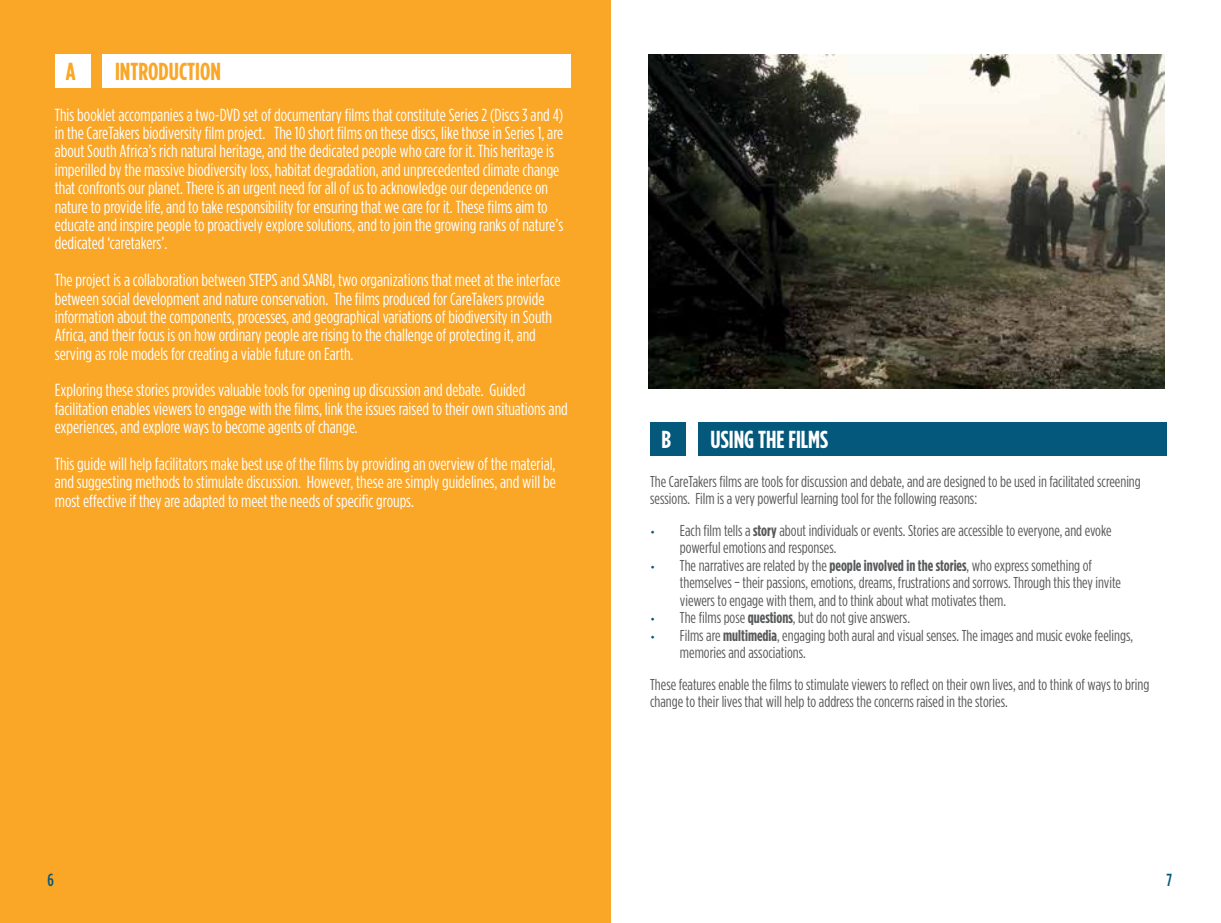
<style>
.page{position:relative;width:1221px;height:923px;background:#fff}
.page>*{position:absolute;margin:0;border:0;box-sizing:border-box;transform-origin:0 0}
.t1{font:700 24.5px "Gotham Condensed";color:#fff}
.t2{font:700 24.5px "Gotham Condensed";color:#faa627}
.t3{font:17.5px/18.4px "Gotham Condensed";color:#fff}
.t4{font:500 17.5px "Gotham Condensed";color:#04587b}
.t5{font:15.75px/17.5px "Gotham Condensed";color:#58595b}
.s1{font-weight:700}
</style>
<div class="page">
<div style="left:0;top:0;width:610px;height:923px;background:#faa627"></div>
<div style="left:698px;top:422px;width:468px;height:33px;background:#04587b"></div>
<div style="left:650px;top:422px;width:36px;height:33px;background:#04587b"></div>
<div style="left:102px;top:55px;width:468px;height:33px;background:#fff"></div>
<div style="left:55px;top:55px;width:36px;height:33px;background:#fff"></div>
<img style="left:649px;top:55px;width:515px;height:334px">
<h1 class="t2" style="left:66px;top:57px;width:11px">A</h1>
<h1 class="t2" style="left:115px;top:57px;width:107px">INTRODUCTION</h1>
<p class="t3" style="left:55px;top:105px;width:510px">This booklet accompanies a two-DVD set of documentary films that constitute Series 2 (Discs 3 and 4) in the CareTakers biodiversity film project. The 10 short films on these discs, like those in Series 1, are about South Africa’s rich natural heritage, and the dedicated people who care for it. This heritage is imperilled by the massive biodiversity loss, habitat degradation, and unprecedented climate change that confronts our planet. There is an urgent need for all of us to acknowledge our dependence on nature to provide life, and to take responsibility for ensuring that we care for it. These films aim to educate and inspire people to proactively explore solutions, and to join the growing ranks of nature’s dedicated ‘caretakers’.</p>
<p class="t3" style="left:55px;top:271px;width:507px">The project is a collaboration between STEPS and SANBI, two organizations that meet at the interface between social development and nature conservation. The films produced for CareTakers provide information about the components, processes, and geographical variations of biodiversity in South Africa, and their focus is on how ordinary people are rising to the challenge of protecting it, and serving as role models for creating a viable future on Earth.</p>
<p class="t3" style="left:55px;top:381px;width:514px">Exploring these stories provides valuable tools for opening up discussion and debate. Guided facilitation enables viewers to engage with the films, link the issues raised to their own situations and experiences, and explore ways to become agents of change.</p>
<p class="t3" style="left:55px;top:454px;width:502px;text-align:justify">This guide will help facilitators make best use of the films by providing an overview of the material, and suggesting methods to stimulate discussion. However, these are simply guidelines, and will be most effective if they are adapted to meet the needs of specific groups.</p>
<h1 class="t1" style="left:661px;top:425px;width:11px">B</h1>
<h1 class="t1" style="left:710px;top:425px;width:119px">USING THE FILMS</h1>
<p class="t5" style="left:650px;top:472px;width:492px">The CareTakers films are tools for discussion and debate, and are designed to be used in facilitated screening sessions. Film is a very powerful learning tool for the following reasons:</p>
<p class="t5" style="left:680px;top:521px;width:454px">Each film tells a <span class="s1">story</span> about individuals or events. Stories are accessible to everyone, and evoke powerful emotions and responses.<br>The narratives are related by the <span class="s1">people involved in the stories</span>, who express something of themselves − their passions, emotions, dreams, frustrations and sorrows. Through this they invite viewers to engage with them, and to think about what motivates them.<br>The films pose <span class="s1">questions</span>, but do not give answers.<br>Films are <span class="s1">multimedia</span>, engaging both aural and visual senses. The images and music evoke feelings, memories and associations.</p>
<p class="t5" style="left:650px;top:675px;width:500px">These features enable the films to stimulate viewers to reflect on their own lives, and to think of ways to bring change to their lives that will help to address the concerns raised in the stories.</p>
<p class="t4" style="left:47px;top:870px;width:8px">6</p>
<p class="t4" style="left:1166px;top:869px;width:7px">7</p>
</div>
